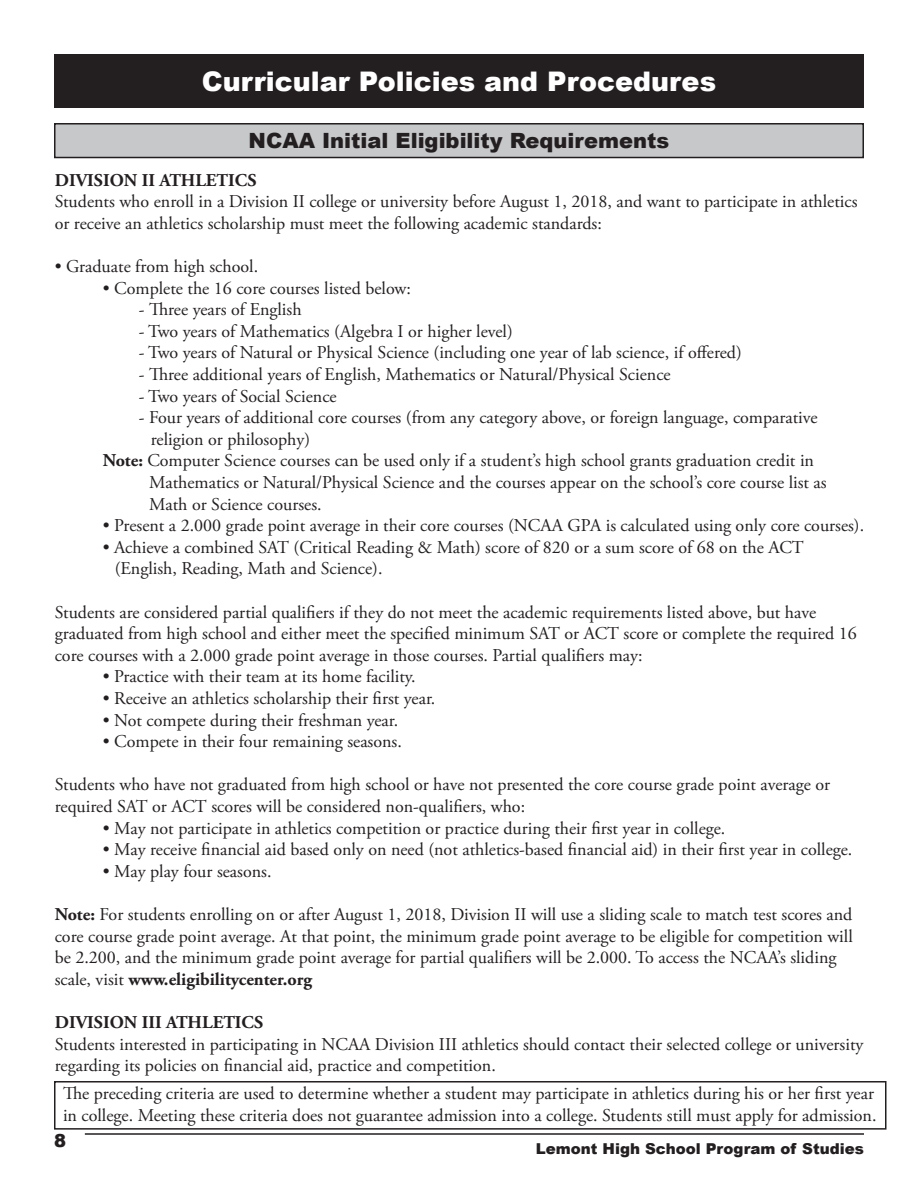
<style>
.page{position:relative;width:918px;height:1188px;background:#fff}
.page>*{position:absolute;margin:0;border:0;box-sizing:border-box;transform-origin:0 0}
.t1{font:900 27px "Arial";color:#fff}
.t2{font:900 21px "Arial";color:#231f20}
.t3{font:18px/21.6px "Adobe Garamond Pro";color:#231f20}
.t4{font:700 18px "Adobe Garamond Pro";color:#231f20}
.t5{font:900 18px "Arial";color:#231f20}
.t6{font:900 15px "Arial";color:#231f20}
.s1{font-weight:700}
</style>
<div class="page">
<hr style="left:85px;top:1133px;width:779px;height:2px;background:#231f20">
<div style="left:54px;top:54px;width:810px;height:54px;background:#231f20"></div>
<div style="left:55px;top:124px;width:808px;height:34px;background:#c7c8ca"></div>
<div style="left:54px;top:123px;width:810px;height:35px;border:2px solid #231f20"></div>
<div style="left:54px;top:1081px;width:832px;height:49px;border:2px solid #231f20"></div>
<h1 class="t1" style="left:202px;top:61px;width:516px">Curricular Policies and Procedures</h1>
<p class="t2" style="left:249px;top:125px;width:422px">NCAA Initial Eligibility Requirements</p>
<p class="t4" style="left:55px;top:169px;width:203px">DIVISION II ATHLETICS</p>
<p class="t3" style="left:55px;top:191px;width:804px">Students who enroll in a Division II college or university before August 1, 2018, and want to participate in athletics or receive an athletics scholarship must meet the following academic standards:</p>
<p class="t3" style="left:55px;top:256px;width:205px">• Graduate from high school.</p>
<p class="t3" style="left:103px;top:278px;width:310px">• Complete the 16 core courses listed below:</p>
<p class="t3" style="left:139px;top:299px;width:164px">- Three years of English</p>
<p class="t3" style="left:139px;top:321px;width:376px">- Two years of Mathematics (Algebra I or higher level)</p>
<p class="t3" style="left:139px;top:342px;width:605px">- Two years of Natural or Physical Science (including one year of lab science, if offered)</p>
<p class="t3" style="left:139px;top:364px;width:533px">- Three additional years of English, Mathematics or Natural/Physical Science</p>
<p class="t3" style="left:139px;top:386px;width:199px">- Two years of Social Science</p>
<p class="t3" style="left:139px;top:407px;width:680px">- Four years of additional core courses (from any category above, or foreign language, comparative</p>
<p class="t3" style="left:151px;top:429px;width:161px">religion or philosophy)</p>
<p class="t3" style="left:103px;top:450px;width:713px"><span class="s1">Note:</span> Computer Science courses can be used only if a student’s high school grants graduation credit in</p>
<p class="t3" style="left:149px;top:472px;width:679px">Mathematics or Natural/Physical Science and the courses appear on the school’s core course list as</p>
<p class="t3" style="left:149px;top:494px;width:174px">Math or Science courses.</p>
<p class="t3" style="left:103px;top:515px;width:763px">• Present a 2.000 grade point average in their core courses (NCAA GPA is calculated using only core courses).</p>
<p class="t3" style="left:115px;top:537px;width:691px;text-indent:-12px">• Achieve a combined SAT (Critical Reading &amp; Math) score of 820 or a sum score of 68 on the ACT (English, Reading, Math and Science).</p>
<p class="t3" style="left:55px;top:602px;width:803px">Students are considered partial qualifiers if they do not meet the academic requirements listed above, but have graduated from high school and either meet the specified minimum SAT or ACT score or complete the required 16 core courses with a 2.000 grade point average in those courses. Partial qualifiers may:</p>
<p class="t3" style="left:103px;top:666px;width:315px">• Practice with their team at its home facility.</p>
<p class="t3" style="left:103px;top:688px;width:334px">• Receive an athletics scholarship their first year.</p>
<p class="t3" style="left:103px;top:710px;width:297px">• Not compete during their freshman year.</p>
<p class="t3" style="left:103px;top:731px;width:301px">• Compete in their four remaining seasons.</p>
<p class="t3" style="left:55px;top:774px;width:777px">Students who have not graduated from high school or have not presented the core course grade point average or required SAT or ACT scores will be considered non-qualifiers, who:</p>
<p class="t3" style="left:103px;top:818px;width:624px">• May not participate in athletics competition or practice during their first year in college.</p>
<p class="t3" style="left:103px;top:839px;width:751px">• May receive financial aid based only on need (not athletics-based financial aid) in their first year in college.</p>
<p class="t3" style="left:103px;top:861px;width:170px">• May play four seasons.</p>
<p class="t3" style="left:55px;top:904px;width:800px"><span class="s1">Note:</span> For students enrolling on or after August 1, 2018, Division II will use a sliding scale to match test scores and core course grade point average. At that point, the minimum grade point average to be eligible for competition will be 2.200, and the minimum grade point average for partial qualifiers will be 2.000. To access the NCAA’s sliding scale, visit <span class="s1">www.eligibilitycenter.org</span></p>
<p class="t4" style="left:55px;top:1012px;width:210px">DIVISION III ATHLETICS</p>
<p class="t3" style="left:55px;top:1034px;width:810px">Students interested in participating in NCAA Division III athletics should contact their selected college or university regarding its policies on financial aid, practice and competition.</p>
<p class="t3" style="left:63px;top:1083px;width:815px">The preceding criteria are used to determine whether a student may participate in athletics during his or her first year in college. Meeting these criteria does not guarantee admission into a college. Students still must apply for admission.</p>
<p class="t5" style="left:54px;top:1127px;width:14px">8</p>
<p class="t6" style="left:536px;top:1137px;width:330px">Lemont High School Program of Studies</p>
</div>
